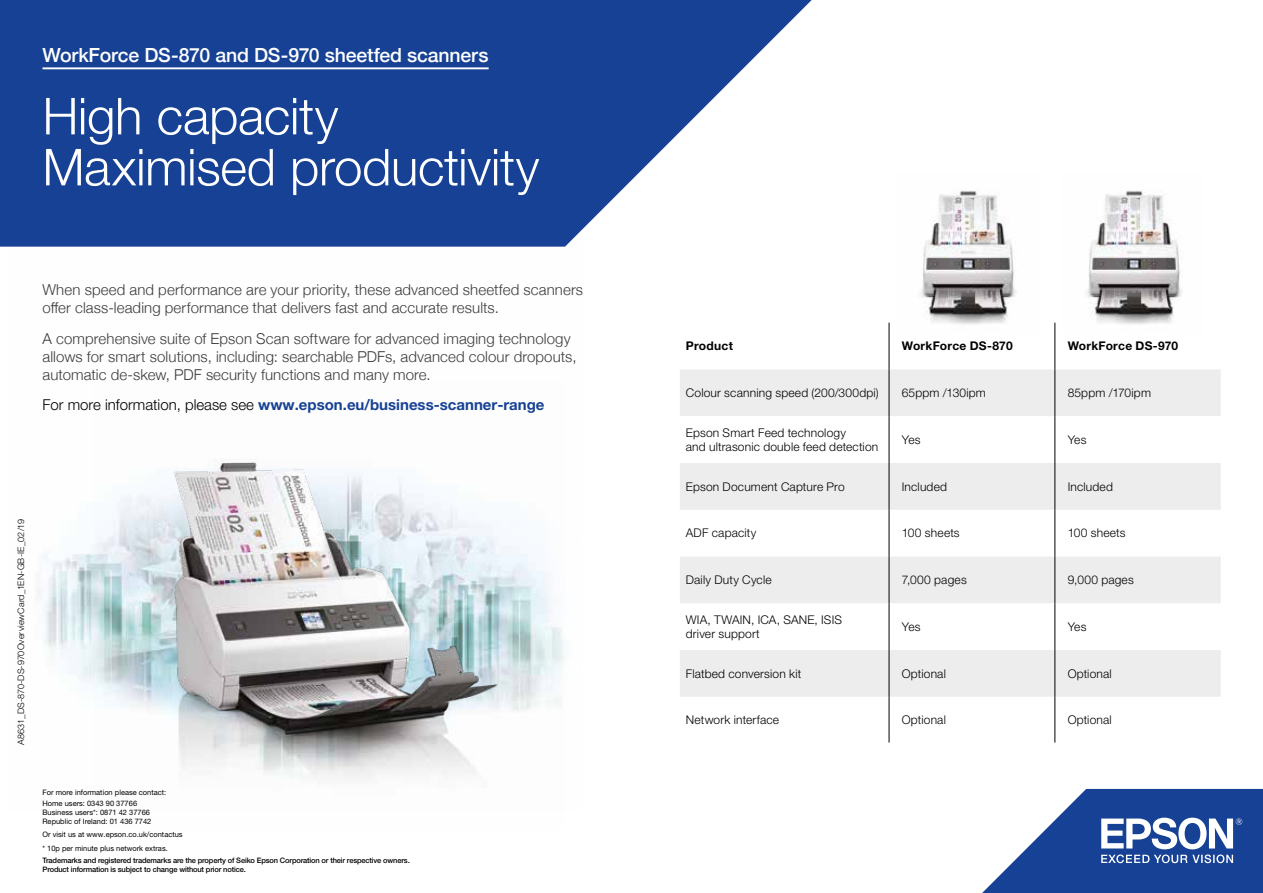
<style>
.page{position:relative;width:1263px;height:893px;background:#fff}
.page>*{position:absolute;margin:0;border:0;box-sizing:border-box;transform-origin:0 0}
.t1{font:300 51px/51px "Helvetica Neue";letter-spacing:-.005em;color:#fff}
.t2{font:500 19.5px "Helvetica Neue";letter-spacing:-.01em;color:#fff}
.t3{font:300 15px/18px "Helvetica Neue";letter-spacing:.005em;color:#3c3c3b}
.t4{font:700 15px "Helvetica Neue LT Pro";color:#164194}
.t5{font:300 12px/13.5px "Helvetica Neue LT Pro";letter-spacing:.015em;color:#000}
.t6{font:700 12px "Helvetica Neue LT Pro";letter-spacing:.02em;color:#000}
.t7{font:300 9px "Helvetica Neue LT Pro";letter-spacing:.01em;color:#000}
.t8{font:7.5px/11.1px "Helvetica Neue LT Pro";color:#000}
.t9{font:500 7.5px/9px "Helvetica Neue LT Pro";letter-spacing:-.02em;color:#000}
.s1{font-weight:300;color:#000}
</style>
<div class="page">
<img style="left:38px;top:546px;width:527px;height:138px">
<img style="left:178px;top:735px;width:298px;height:44px">
<img style="left:94px;top:459px;width:470px;height:276px">
<svg style="left:0;top:0;width:812px;height:247px;fill:#164194"></svg>
<img style="left:921px;top:190px;width:96px;height:134px">
<img style="left:1087px;top:190px;width:96px;height:134px">
<div style="left:680px;top:369px;width:541px;height:47px;background:#ededed"></div>
<svg style="left:680px;top:416px;width:541px;height:326px"></svg>
<hr style="left:889px;top:369px;width:1px;height:47px;background:#000">
<hr style="left:1054px;top:369px;width:1px;height:47px;background:#000">
<hr style="left:889px;top:416px;width:1px;height:47px;background:#000">
<hr style="left:1054px;top:416px;width:1px;height:47px;background:#000">
<hr style="left:889px;top:510px;width:1px;height:46px;background:#000">
<hr style="left:1054px;top:510px;width:1px;height:46px;background:#000">
<hr style="left:889px;top:697px;width:1px;height:46px;background:#000">
<hr style="left:1054px;top:697px;width:1px;height:46px;background:#000">
<hr style="left:1054px;top:323px;width:1px;height:46px;background:#000">
<hr style="left:889px;top:463px;width:1px;height:47px;background:#000">
<hr style="left:1054px;top:463px;width:1px;height:47px;background:#000">
<hr style="left:889px;top:556px;width:1px;height:47px;background:#000">
<hr style="left:1054px;top:556px;width:1px;height:47px;background:#000">
<hr style="left:889px;top:603px;width:1px;height:47px;background:#000">
<hr style="left:1054px;top:603px;width:1px;height:47px;background:#000">
<hr style="left:889px;top:650px;width:1px;height:47px;background:#000">
<hr style="left:1054px;top:650px;width:1px;height:47px;background:#000">
<hr style="left:889px;top:323px;width:1px;height:46px;background:#000">
<hr style="left:43px;top:67px;width:446px;height:2px;background:#fff">
<svg style="left:982px;top:789px;width:281px;height:104px"></svg>
<h2 class="t2" style="left:43px;top:39px;width:447px">WorkForce DS-870 and DS-970 sheetfed scanners</h2>
<h1 class="t1" style="left:43px;top:87px;width:498px">High capacity<br>Maximised productivity</h1>
<p class="t7" style="left:15px;top:745px;width:227px;rotate:-90deg">A8631_DS-870-DS-970OverviewCard_1EN-GB-IE_02/19</p>
<p class="t3" style="left:43px;top:280px;width:542px">When speed and performance are your priority, these advanced sheetfed scanners offer class-leading performance that delivers fast and accurate results.</p>
<p class="t3" style="left:43px;top:328px;width:535px">A comprehensive suite of Epson Scan software for advanced imaging technology allows for smart solutions, including: searchable PDFs, advanced colour dropouts, automatic de-skew, PDF security functions and many more.</p>
<p class="t6" style="left:686px;top:339px;width:49px">Product</p>
<p class="t6" style="left:902px;top:339px;width:112px">WorkForce DS-870</p>
<p class="t6" style="left:1068px;top:339px;width:112px">WorkForce DS-970</p>
<p class="t5" style="left:686px;top:386px;width:194px">Colour scanning speed (200/300dpi)</p>
<p class="t5" style="left:902px;top:386px;width:86px">65ppm /130ipm</p>
<p class="t5" style="left:1068px;top:386px;width:85px">85ppm /170ipm</p>
<p class="t5" style="left:686px;top:426px;width:194px">Epson Smart Feed technology<br>and ultrasonic double feed detection</p>
<p class="t5" style="left:902px;top:433px;width:20px">Yes</p>
<p class="t5" style="left:1068px;top:433px;width:20px">Yes</p>
<p class="t5" style="left:686px;top:479px;width:160px">Epson Document Capture Pro</p>
<p class="t5" style="left:902px;top:479px;width:47px">Included</p>
<p class="t5" style="left:1068px;top:479px;width:47px">Included</p>
<p class="t5" style="left:686px;top:526px;width:72px">ADF capacity</p>
<p class="t5" style="left:902px;top:526px;width:59px">100 sheets</p>
<p class="t5" style="left:1068px;top:526px;width:59px">100 sheets</p>
<p class="t5" style="left:686px;top:573px;width:87px">Daily Duty Cycle</p>
<p class="t5" style="left:902px;top:573px;width:66px">7,000 pages</p>
<p class="t5" style="left:1068px;top:573px;width:68px">9,000 pages</p>
<p class="t5" style="left:686px;top:613px;width:158px">WIA, TWAIN, ICA, SANE, ISIS driver support</p>
<p class="t5" style="left:902px;top:620px;width:20px">Yes</p>
<p class="t5" style="left:1068px;top:620px;width:20px">Yes</p>
<p class="t5" style="left:686px;top:666px;width:117px">Flatbed conversion kit</p>
<p class="t5" style="left:902px;top:666px;width:46px">Optional</p>
<p class="t5" style="left:1068px;top:666px;width:46px">Optional</p>
<p class="t5" style="left:686px;top:713px;width:95px">Network interface</p>
<p class="t5" style="left:902px;top:713px;width:46px">Optional</p>
<p class="t5" style="left:1068px;top:713px;width:46px">Optional</p>
<p class="t4" style="left:43px;top:396px;width:503px"><span class="s1">For more information, please see</span> www.epson.eu/business-scanner-range</p>
<p class="t8" style="left:43px;top:787px;width:125px">For more information please contact:<br>Home users: 0343 90 37766</p>
<p class="t8" style="left:43px;top:808px;width:110px;line-height:9px">Business users*: 0871 42 37766<br>Republic of Ireland: 01 436 7742</p>
<p class="t8" style="left:43px;top:828px;width:142px;line-height:13.2px">Or visit us at www.epson.co.uk/contactus * 10p per minute plus network extras.</p>
<p class="t9" style="left:43px;top:856px;width:369px">Trademarks and registered trademarks are the property of Seiko Epson Corporation or their respective owners.<br>Product information is subject to change without prior notice.</p>
</div>
